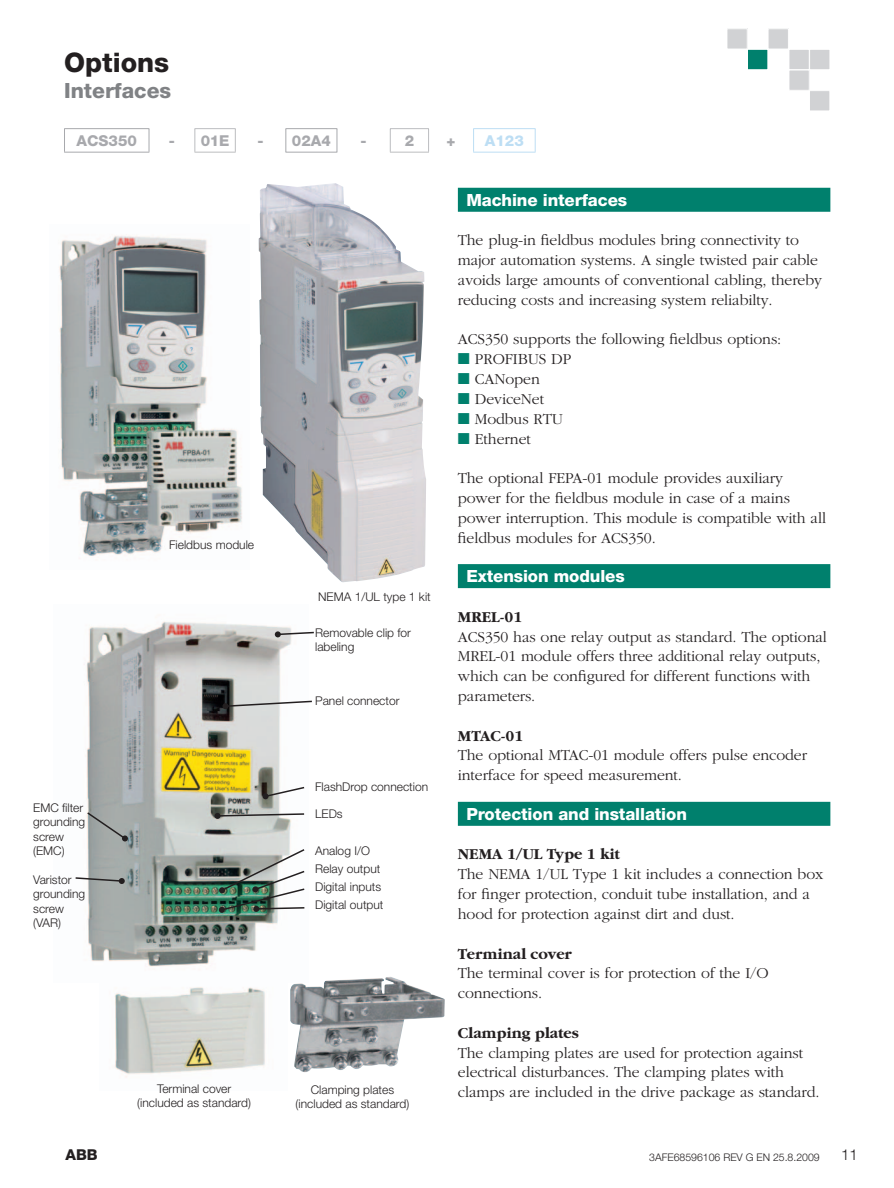
<style>
.page{position:relative;width:894px;height:1188px;background:#fff}
.page>*{position:absolute;margin:0;border:0;box-sizing:border-box;transform-origin:0 0}
.t1{font:800 27px "Helvetica Neue";color:#231f20}
.t2{font:800 21px "Helvetica Neue";color:#808285}
.t3{font:800 16.8px "Helvetica Neue";letter-spacing:-.005em;color:#fff}
.t4{font:300 15.75px/19.8px "Garamond";letter-spacing:-.005em;color:#231f20}
.t5{font:700 15.75px "Garamond";color:#231f20}
.t6{font:800 15px "Helvetica Neue";color:#a8a9ad}
.t7{font:800 15px "Helvetica Neue";color:#bddef4}
.t8{font:800 15px "Helvetica Neue";color:#231f20}
.t9{font:300 15px "Helvetica Neue";color:#231f20}
.t10{font:300 12px/14.4px "Helvetica Neue";color:#231f20}
.t11{font:300 10.5px "Helvetica Neue";color:#231f20}
.s1{color:#00806d}
</style>
<div class="page">
<div style="left:726px;top:29px;width:20px;height:20px;background:#d1d2d4"></div>
<div style="left:726px;top:28px;width:21px;height:21px;border:1px solid #fff"></div>
<div style="left:747px;top:49px;width:20px;height:21px;background:#00806d"></div>
<div style="left:746px;top:49px;width:21px;height:21px;border:1px solid #fff"></div>
<div style="left:767px;top:29px;width:21px;height:20px;background:#d1d2d4"></div>
<div style="left:767px;top:28px;width:21px;height:21px;border:1px solid #fff"></div>
<div style="left:788px;top:49px;width:20px;height:21px;background:#d1d2d4"></div>
<div style="left:788px;top:49px;width:21px;height:21px;border:1px solid #fff"></div>
<div style="left:809px;top:49px;width:20px;height:21px;background:#d1d2d4"></div>
<div style="left:808px;top:49px;width:21px;height:21px;border:1px solid #fff"></div>
<div style="left:788px;top:70px;width:20px;height:20px;background:#d1d2d4"></div>
<div style="left:788px;top:70px;width:21px;height:21px;border:1px solid #fff"></div>
<div style="left:809px;top:91px;width:20px;height:20px;background:#d1d2d4"></div>
<div style="left:808px;top:90px;width:21px;height:21px;border:1px solid #fff"></div>
<img style="left:114px;top:987px;width:151px;height:90px">
<img style="left:84px;top:621px;width:208px;height:346px">
<svg style="left:262px;top:785px;width:43px;height:14px"></svg>
<img style="left:219px;top:847px;width:86px;height:65px">
<svg style="left:214px;top:812px;width:91px;height:7px"></svg>
<svg style="left:86px;top:811px;width:42px;height:30px"></svg>
<svg style="left:75px;top:876px;width:50px;height:8px"></svg>
<svg style="left:275px;top:631px;width:39px;height:6px"></svg>
<svg style="left:222px;top:700px;width:90px;height:9px"></svg>
<img style="left:59px;top:235px;width:183px;height:322px">
<img style="left:258px;top:183px;width:168px;height:400px">
<img style="left:290px;top:977px;width:154px;height:95px">
<div style="left:457px;top:188px;width:373px;height:24px;background:#00806d"></div>
<div style="left:457px;top:564px;width:373px;height:24px;background:#00806d"></div>
<div style="left:457px;top:801px;width:373px;height:24px;background:#00806d"></div>
<hr style="left:64px;top:152px;width:85px;height:1px;background:#a8a9ad">
<hr style="left:194px;top:152px;width:41px;height:1px;background:#bcbdc0">
<hr style="left:64px;top:128px;width:85px;height:1px;background:#a8a9ad">
<svg style="left:64px;top:129px;width:1px;height:23px"></svg>
<svg style="left:148px;top:129px;width:1px;height:23px"></svg>
<hr style="left:194px;top:128px;width:41px;height:1px;background:#bcbdc0">
<svg style="left:194px;top:129px;width:1px;height:23px"></svg>
<svg style="left:235px;top:129px;width:1px;height:23px"></svg>
<hr style="left:390px;top:128px;width:39px;height:1px;background:#bcbdc0">
<svg style="left:390px;top:129px;width:1px;height:23px"></svg>
<svg style="left:428px;top:129px;width:1px;height:23px"></svg>
<hr style="left:285px;top:128px;width:52px;height:1px;background:#a8a9ad">
<svg style="left:285px;top:129px;width:1px;height:23px"></svg>
<svg style="left:336px;top:129px;width:1px;height:23px"></svg>
<hr style="left:285px;top:152px;width:52px;height:1px;background:#a8a9ad">
<svg style="left:473px;top:129px;width:1px;height:23px"></svg>
<hr style="left:473px;top:128px;width:62px;height:1px;background:#bddef4">
<svg style="left:534px;top:129px;width:1px;height:23px"></svg>
<hr style="left:390px;top:152px;width:39px;height:1px;background:#bcbdc0">
<hr style="left:473px;top:152px;width:62px;height:1px;background:#bddef4">
<h1 class="t1" style="left:64px;top:53px;width:107px">Options</h1>
<h2 class="t2" style="left:64px;top:83px;width:108px">Interfaces</h2>
<p class="t6" style="left:77px;top:135px;width:62px">ACS350</p>
<p class="t6" style="left:169px;top:135px;width:62px">- 01E</p>
<p class="t6" style="left:257px;top:135px;width:75px">- 02A4</p>
<p class="t6" style="left:360px;top:135px;width:8px">-</p>
<p class="t6" style="left:404px;top:135px;width:11px">2</p>
<p class="t6" style="left:446px;top:135px;width:10px">+</p>
<p class="t7" style="left:484px;top:135px;width:40px">A123</p>
<p class="t10" style="left:33px;top:801px;width:54px">EMC filter grounding screw (EMC)</p>
<p class="t10" style="left:33px;top:873px;width:54px">Varistor grounding screw (VAR)</p>
<p class="t10" style="left:169px;top:538px;width:86px">Fieldbus module</p>
<p class="t10" style="left:137px;top:1082px;width:115px;text-align:center">Terminal cover (included as standard)</p>
<p class="t10" style="left:318px;top:590px;width:114px">NEMA 1/UL type 1 kit</p>
<p class="t10" style="left:315px;top:626px;width:97px">Removable clip for labeling</p>
<p class="t10" style="left:315px;top:694px;width:86px">Panel connector</p>
<p class="t10" style="left:315px;top:781px;width:114px">FlashDrop connection</p>
<p class="t10" style="left:315px;top:807px;width:29px">LEDs</p>
<p class="t10" style="left:315px;top:842px;width:70px;line-height:18px">Analog I/O<br>Relay output<br>Digital inputs<br>Digital output</p>
<p class="t10" style="left:295px;top:1083px;width:115px;text-align:center">Clamping plates (included as standard)</p>
<p class="t3" style="left:466px;top:194px;width:162px">Machine interfaces</p>
<p class="t4" style="left:457px;top:232px;width:365px">The plug-in fieldbus modules bring connectivity to major automation systems. A single twisted pair cable avoids large amounts of conventional cabling, thereby reducing costs and increasing system reliabilty.</p>
<p class="t4" style="left:457px;top:331px;width:325px">ACS350 supports the following fieldbus options:</p>
<p class="t4" style="left:457px;top:350px;width:115px"><span class="s1">■</span> PROFIBUS DP</p>
<p class="t4" style="left:457px;top:370px;width:83px"><span class="s1">■</span> CANopen</p>
<p class="t4" style="left:457px;top:390px;width:88px"><span class="s1">■</span> DeviceNet</p>
<p class="t4" style="left:457px;top:410px;width:106px"><span class="s1">■</span> Modbus RTU</p>
<p class="t4" style="left:457px;top:430px;width:74px"><span class="s1">■</span> Ethernet</p>
<p class="t4" style="left:457px;top:469px;width:369px">The optional FEPA-01 module provides auxiliary power for the fieldbus module in case of a mains power interruption. This module is compatible with all fieldbus modules for ACS350.</p>
<p class="t3" style="left:466px;top:570px;width:160px">Extension modules</p>
<p class="t5" style="left:457px;top:610px;width:66px">MREL-01</p>
<p class="t4" style="left:457px;top:628px;width:370px">ACS350 has one relay output as standard. The optional MREL-01 module offers three additional relay outputs, which can be configured for different functions with parameters.</p>
<p class="t5" style="left:457px;top:729px;width:67px">MTAC-01</p>
<p class="t4" style="left:457px;top:746px;width:350px">The optional MTAC-01 module offers pulse encoder interface for speed measurement.</p>
<p class="t3" style="left:466px;top:808px;width:222px">Protection and installation</p>
<p class="t5" style="left:457px;top:848px;width:163px">NEMA 1/UL Type 1 kit</p>
<p class="t4" style="left:457px;top:865px;width:367px">The NEMA 1/UL Type 1 kit includes a connection box for finger protection, conduit tube installation, and a hood for protection against dirt and dust.</p>
<p class="t5" style="left:457px;top:947px;width:115px">Terminal cover</p>
<p class="t4" style="left:457px;top:964px;width:312px">The terminal cover is for protection of the I/O connections.</p>
<p class="t5" style="left:457px;top:1026px;width:122px">Clamping plates</p>
<p class="t4" style="left:457px;top:1043px;width:363px">The clamping plates are used for protection against electrical disturbances. The clamping plates with clamps are included in the drive package as standard.</p>
<p class="t8" style="left:65px;top:1149px;width:34px">ABB</p>
<p class="t11" style="left:649px;top:1153px;width:172px">3AFE68596106 REV G EN 25.8.2009</p>
<p class="t9" style="left:840px;top:1149px;width:18px">11</p>
</div>
